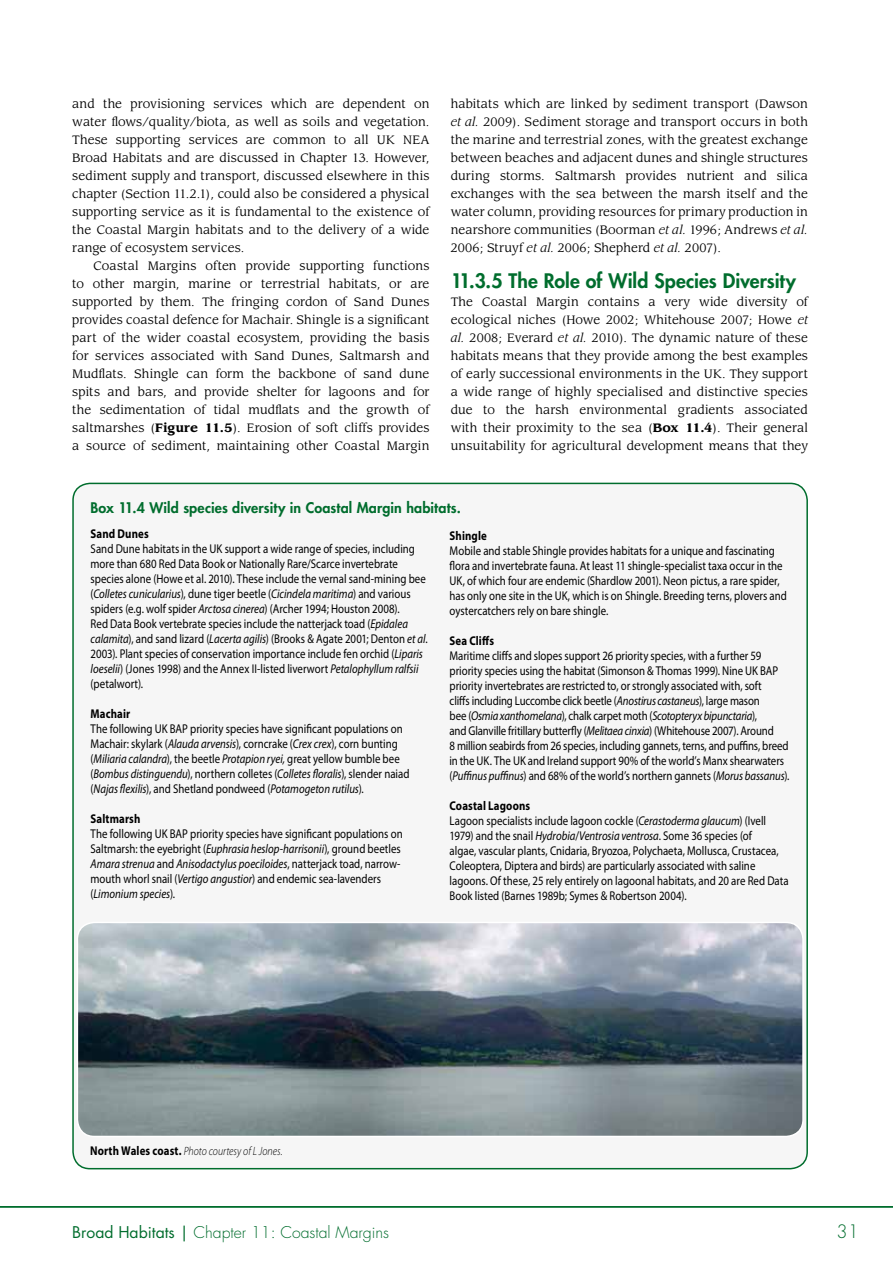
<style>
.page{position:relative;width:893px;height:1263px;background:#fff}
.page>*{position:absolute;margin:0;border:0;box-sizing:border-box;transform-origin:0 0}
.t1{font:800 19.5px "Futura";color:#006d2d}
.t2{font:300 18px "Futura";color:#006d2d}
.t3{font:300 15.75px "Futura";color:#006d2d}
.t4{font:800 14.25px "Futura";letter-spacing:.01em;color:#006d2d}
.t5{font:12.75px/15px "Myriad Pro";color:#000;scale:.85 1}
.t6{font:700 12.75px "Myriad Pro";letter-spacing:.01em;color:#000;scale:.85 1}
.t7{font:12px/18px "Leawood";letter-spacing:.01em;color:#000;text-align:justify}
.t8{font:italic 300 12px "Myriad Pro";letter-spacing:.005em;color:#000;scale:.85 1}
.s1{font-weight:700}
.s2{font-style:italic}
.s3{font-weight:700;font-style:normal;font-size:12.75px}
.s4{font-weight:400}
</style>
<div class="page">
<hr style="left:0;top:1206px;width:893px;height:1px;background:#006d2d">
<div style="left:73px;top:483px;width:734px;height:686px;background:#f6f6f6;border-radius:17px"></div>
<img style="left:80px;top:925px;width:721px;height:209px">
<div style="left:77px;top:922px;width:727px;height:215px;border:2px solid #fff;border-radius:17px"></div>
<p class="t7" style="left:72px;top:95px;width:359px">and the provisioning services which are dependent on water flows/quality/biota, as well as soils and vegetation.<br>These supporting services are common to all UK NEA Broad Habitats and are discussed in Chapter 13. However, sediment supply and transport, discussed elsewhere in this chapter (Section 11.2.1), could also be considered a physical supporting service as it is fundamental to the existence of the Coastal Margin habitats and to the delivery of a wide range of ecosystem services.</p>
<p class="t7" style="left:72px;top:257px;width:359px;text-indent:21px">Coastal Margins often provide supporting functions to other margin, marine or terrestrial habitats, or are supported by them. The fringing cordon of Sand Dunes provides coastal defence for Machair. Shingle is a significant part of the wider coastal ecosystem, providing the basis for services associated with Sand Dunes, Saltmarsh and Mudflats. Shingle can form the backbone of sand dune spits and bars, and provide shelter for lagoons and for the sedimentation of tidal mudflats and the growth of saltmarshes (<span class="s1">Figure 11.5</span>). Erosion of soft cliffs provides a source of sediment, maintaining other Coastal Margin</p>
<p class="t7" style="left:451px;top:95px;width:359px">habitats which are linked by sediment transport (Dawson <span class="s2">et al.</span> 2009). Sediment storage and transport occurs in both the marine and terrestrial zones, with the greatest exchange between beaches and adjacent dunes and shingle structures during storms. Saltmarsh provides nutrient and silica exchanges with the sea between the marsh itself and the water column, providing resources for primary production in nearshore communities (Boorman <span class="s2">et al.</span> 1996; Andrews <span class="s2">et al.<br></span>2006; Struyf <span class="s2">et al.</span> 2006; Shepherd <span class="s2">et al.</span> 2007).</p>
<h1 class="t1" style="left:451px;top:268px;width:347px">11.3.5 The Role of Wild Species Diversity</h1>
<p class="t7" style="left:451px;top:293px;width:359px">The Coastal Margin contains a very wide diversity of ecological niches (Howe 2002; Whitehouse 2007; Howe <span class="s2">et al.</span> 2008; Everard <span class="s2">et al.</span> 2010). The dynamic nature of these habitats means that they provide among the best examples of early successional environments in the UK. They support a wide range of highly specialised and distinctive species due to the harsh environmental gradients associated with their proximity to the sea (<span class="s1">Box 11.4</span>). Their general unsuitability for agricultural development means that they</p>
<p class="t4" style="left:91px;top:498px;width:372px">Box 11.4 Wild species diversity in Coastal Margin habitats.</p>
<p class="t6" style="left:91px;top:527px;width:70px">Sand Dunes</p>
<p class="t5" style="left:91px;top:541px;width:398px">Sand Dune habitats in the UK support a wide range of species, including more than 680 Red Data Book or Nationally Rare/Scarce invertebrate species alone (Howe et al. 2010). These include the vernal sand-mining bee (<span class="s2">Colletes cunicularius</span>), dune tiger beetle (<span class="s2">Cicindela maritima</span>) and various spiders (e.g. wolf spider <span class="s2">Arctosa cinerea</span>) (Archer 1994; Houston 2008).<br>Red Data Book vertebrate species include the natterjack toad (<span class="s2">Epidalea calamita</span>), and sand lizard (<span class="s2">Lacerta agilis</span>) (Brooks &amp; Agate 2001; Denton <span class="s2">et al</span>.<br>2003). Plant species of conservation importance include fen orchid (<span class="s2">Liparis loeselii</span>) (Jones 1998) and the Annex II-listed liverwort <span class="s2">Petalophyllum ralfsii </span>(petalwort).</p>
<p class="t6" style="left:91px;top:706px;width:48px">Machair</p>
<p class="t5" style="left:91px;top:721px;width:377px">The following UK BAP priority species have significant populations on Machair: skylark (<span class="s2">Alauda arvensis</span>), corncrake (<span class="s2">Crex crex</span>), corn bunting (<span class="s2">Miliaria calandra</span>), the beetle <span class="s2">Protapion ryei,</span> great yellow bumble bee (<span class="s2">Bombus distinguendu</span>), northern colletes (<span class="s2">Colletes floralis</span>), slender naiad (<span class="s2">Najas flexilis</span>), and Shetland pondweed (<span class="s2">Potamogeton rutilus</span>).</p>
<p class="t6" style="left:91px;top:811px;width:60px">Saltmarsh</p>
<p class="t5" style="left:91px;top:826px;width:369px">The following UK BAP priority species have significant populations on Saltmarsh: the eyebright (<span class="s2">Euphrasia heslop-harrisonii</span>), ground beetles <span class="s2">Amara strenua</span> and <span class="s2">Anisodactylus poeciloides</span>, natterjack toad, narrow&shy;mouth whorl snail (<span class="s2">Vertigo angustior</span>) and endemic sea-lavenders (<span class="s2">Limonium species</span>).</p>
<p class="t6" style="left:450px;top:529px;width:45px">Shingle</p>
<p class="t5" style="left:450px;top:544px;width:398px">Mobile and stable Shingle provides habitats for a unique and fascinating flora and invertebrate fauna. At least 11 shingle-specialist taxa occur in the UK, of which four are endemic (Shardlow 2001). Neon pictus, a rare spider, has only one site in the UK, which is on Shingle. Breeding terns, plovers and oystercatchers rely on bare shingle.</p>
<p class="t6" style="left:450px;top:634px;width:54px">Sea Cliffs</p>
<p class="t5" style="left:450px;top:649px;width:401px">Maritime cliffs and slopes support 26 priority species, with a further 59 priority species using the habitat (Simonson &amp; Thomas 1999). Nine UK BAP priority invertebrates are restricted to, or strongly associated with, soft<br>cliffs including Luccombe click beetle (<span class="s2">Anostirus castaneus</span>), large mason<br>bee (<span class="s2">Osmia xanthomelana</span>), chalk carpet moth (<span class="s2">Scotopteryx bipunctaria</span>),<br>and Glanville fritillary butterfly (<span class="s2">Melitaea cinxia</span>) (Whitehouse 2007). Around<br>8 million seabirds from 26 species, including gannets, terns, and puffins, breed in the UK. The UK and Ireland support 90% of the world’s Manx shearwaters (<span class="s2">Puffinus puffinus</span>) and 68% of the world’s northern gannets (<span class="s2">Morus bassanus</span>).</p>
<p class="t5" style="left:450px;top:799px;width:400px"><span class="s1">Coastal Lagoons<br></span>Lagoon specialists include lagoon cockle (<span class="s2">Cerastoderma glaucum</span>) (Ivell 1979) and the snail <span class="s2">Hydrobia</span>/<span class="s2">Ventrosia ventrosa</span>. Some 36 species (of<br>algae, vascular plants, Cnidaria, Bryozoa, Polychaeta, Mollusca, Crustacea, Coleoptera, Diptera and birds) are particularly associated with saline lagoons. Of these, 25 rely entirely on lagoonal habitats, and 20 are Red Data Book listed (Barnes 1989b; Symes &amp; Robertson 2004).</p>
<p class="t8" style="left:90px;top:1145px;width:228px"><span class="s3">North Wales coast.</span> Photo courtesy of L Jones.</p>
<p class="t3" style="left:72px;top:1223px;width:318px"><span class="s4">Broad Habitats |</span> Chapter 11: Coastal Margins</p>
<h2 class="t2" style="left:837px;top:1220px;width:24px">31</h2>
</div>
